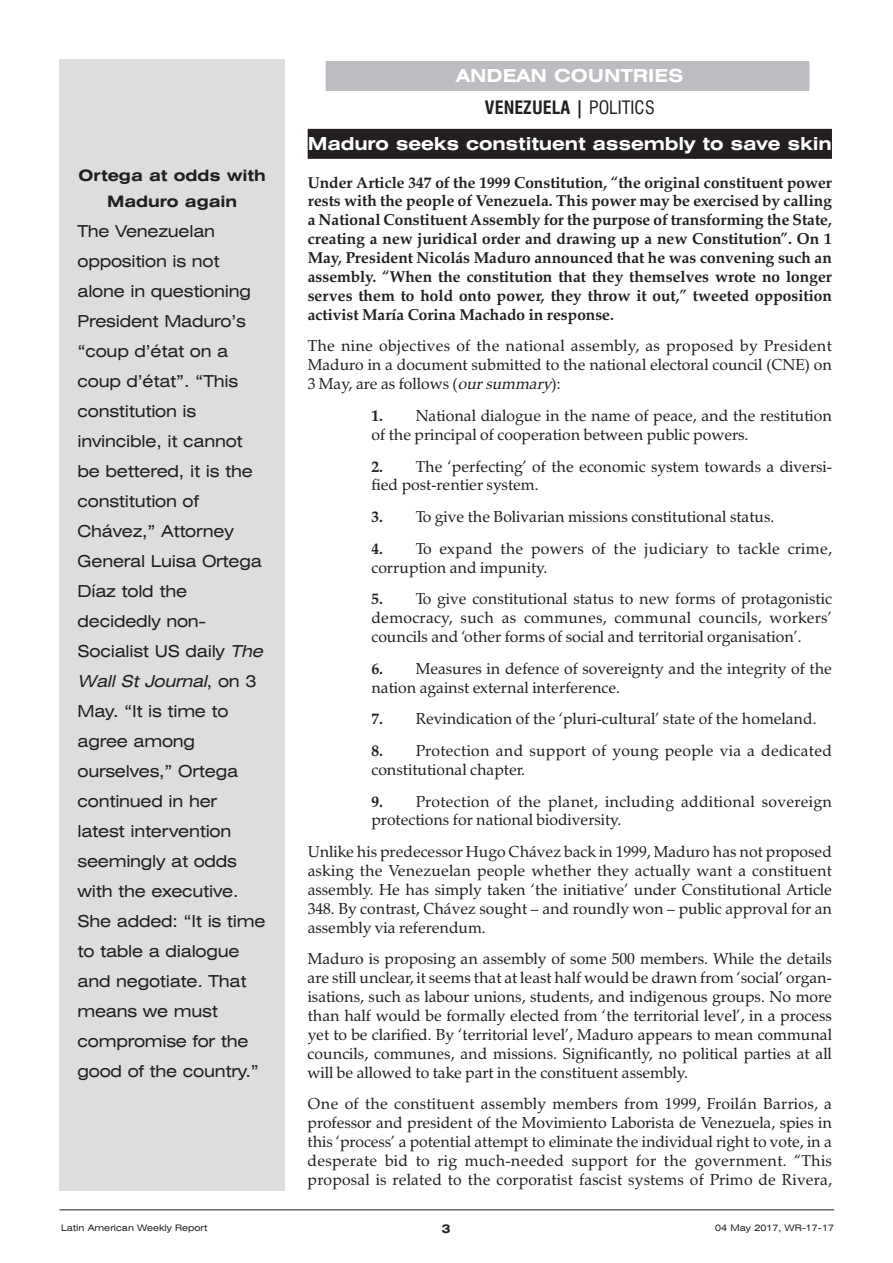
<style>
.page{position:relative;width:893px;height:1263px;background:#fff}
.page>*{position:absolute;margin:0;border:0;box-sizing:border-box;transform-origin:0 0}
.t1{font:700 expanded 18px/32.4px "Swiss 721 BT";letter-spacing:-.005em;color:#fff;text-align:center}
.t2{font:expanded 16.5px/30px "Swiss 721 BT";letter-spacing:-.015em;color:#231f20}
.t3{font:15.75px/18.9px "Zapf Calligraphic 801 BT";color:#231f20;text-align:justify}
.t4{font:700 15.75px/18.9px "Zapf Calligraphic 801 BT";color:#231f20;text-align:justify}
.t5{font:15.75px/18.9px "Zapf Calligraphic 801 BT";letter-spacing:.02em;color:#231f20}
.t6{font:700 expanded 15.75px/25.5px "Swiss 721 BT";color:#231f20;text-align:center}
.t7{font:700 expanded 12px "Swiss 721 BT";color:#231f20}
.t8{font:expanded 9px "Swiss 721 BT";color:#231f20}
.s1{font-style:italic}
.s2{font-stretch:condensed;color:#231f20}
.s3{font-weight:400;font-stretch:condensed;color:#231f20}
.s4{font-weight:700}
</style>
<div class="page">
<div style="left:326px;top:61px;width:483px;height:30px;background:#bcbdc0"></div>
<div style="left:308px;top:129px;width:524px;height:30px;background:#231f20"></div>
<div style="left:60px;top:60px;width:225px;height:1131px;background:#dcdddf"></div>
<hr style="left:60px;top:1209px;width:774px;height:1px;background:#231f20">
<p class="t6" style="left:79px;top:163px;width:189px">Ortega at odds with<br>Maduro again</p>
<p class="t2" style="left:78px;top:216px;width:191px">The Venezuelan opposition is not alone in questioning<br>President Maduro’s “coup d’état on a coup d’état”. “This constitution is invincible, it cannot be bettered, it is the constitution of<br>Chávez,” Attorney<br>General Luisa Ortega<br>Díaz told the decidedly non-<br>Socialist US daily <span class="s1">The<br>Wall St Journal</span>, o n 3<br>May. “It is time to agree among ourselves,” Ortega continued in her latest intervention seemingly at odds with the executive.<br>She added: “It is time to table a dialogue and negotiate. That means we must compromise for the good of the country.”</p>
<p class="t1" style="left:456px;top:60px;width:229px">ANDEAN COUNTRIES<br><span class="s2">VENEZUELA |</span> <span class="s3">POLITICS</span></p>
<p class="t1" style="left:308px;top:127px;width:526px">Maduro seeks constituent assembly to save skin</p>
<p class="t4" style="left:308px;top:173px;width:526px">Under Article 347 of the 1999 Constitution, “the original constituent power rests with the people of Venezuela. This power may be exercised by calling a National Constituent Assembly for the purpose of transforming the State, creating a new juridical order and drawing up a new Constitution”. On 1<br>May, President Nicolás Maduro announced that he was convening such an assembly. “When the constitution that they themselves wrote no longer serves them to hold onto power, they throw it out,” tweeted opposition activist María Corina Machado in response.</p>
<p class="t3" style="left:308px;top:337px;width:526px">The nine objectives of the national assembly, as proposed by President Maduro in a document submitted to the national electoral council (CNE) on 3 May, are as follows (<span class="s1">oursummary</span>):</p>
<p class="t3" style="left:371px;top:406px;width:462px"><span class="s4">1.</span> National dialogue in the name of peace, and the restitution of the principal of cooperation between public powers.</p>
<p class="t3" style="left:371px;top:457px;width:462px"><span class="s4">2.</span> The ‘perfecting’ of the economic system towards a diversi&shy;fied post-rentier system.</p>
<p class="t3" style="left:371px;top:507px;width:404px"><span class="s4">3.</span> To give the Bolivarian missions constitutional status.</p>
<p class="t5" style="left:371px;top:539px;width:462px"><span class="s4">4.</span> To expand the powers of the judiciary to tackle crime, corruption and impunity.</p>
<p class="t3" style="left:371px;top:589px;width:462px"><span class="s4">5.</span> To give constitutional status to new forms of protagonistic democracy, such as communes, communal councils, workers’ councils and ‘other forms of social and territorial organisation’.</p>
<p class="t3" style="left:371px;top:659px;width:462px"><span class="s4">6.</span> Measures in defence of sovereignty and the integrity of the nation against external interference.</p>
<p class="t3" style="left:371px;top:709px;width:447px"><span class="s4">7.</span> Revindication of the ‘pluri-cultural’ state of the homeland.</p>
<p class="t5" style="left:371px;top:741px;width:462px"><span class="s4">8.</span> Protection and support of young people via a dedicated constitutional chapter.</p>
<p class="t5" style="left:371px;top:792px;width:462px"><span class="s4">9.</span> Protection of the planet, including additional sovereign protections for national biodiversity.</p>
<p class="t3" style="left:308px;top:842px;width:526px">Unlike his predecessor Hugo Chávez back in 1999, Maduro has not proposed asking the Venezuelan people whether they actually want a constituent assembly. He has simply taken ‘the initiative’ under Constitutional Article 348. By contrast, Chávez sought – and roundly won – public approval for an assembly via referendum.</p>
<p class="t3" style="left:308px;top:949px;width:526px">Maduro is proposing an assembly of some 500 members. While the details are still unclear, it seems that at least half would be drawn from ‘social’ organ&shy;isations, such as labour unions, students, and indigenous groups. No more than half would be formally elected from ‘the territorial level’, in a process yet to be clarified. By ‘territorial level’, Maduro appears to mean communal councils, communes, and missions. Significantly, no political parties at all will be allowed to take part in the constituent assembly.</p>
<p class="t3" style="left:308px;top:1094px;width:526px">One of the constituent assembly members from 1999, Froilán Barrios, a professor and president of the Movimiento Laborista de Venezuela, spies in this ‘process’ a potential attempt to eliminate the individual right to vote, in a desperate bid to rig much-needed support for the government. “This proposal is related to the corporatist fascist systems of Primo de Rivera,</p>
<p class="t8" style="left:61px;top:1223px;width:148px">Latin American Weekly Report</p>
<p class="t7" style="left:442px;top:1221px;width:10px">3</p>
<p class="t8" style="left:715px;top:1223px;width:120px">04 May 2017, WR-17-17</p>
</div>
